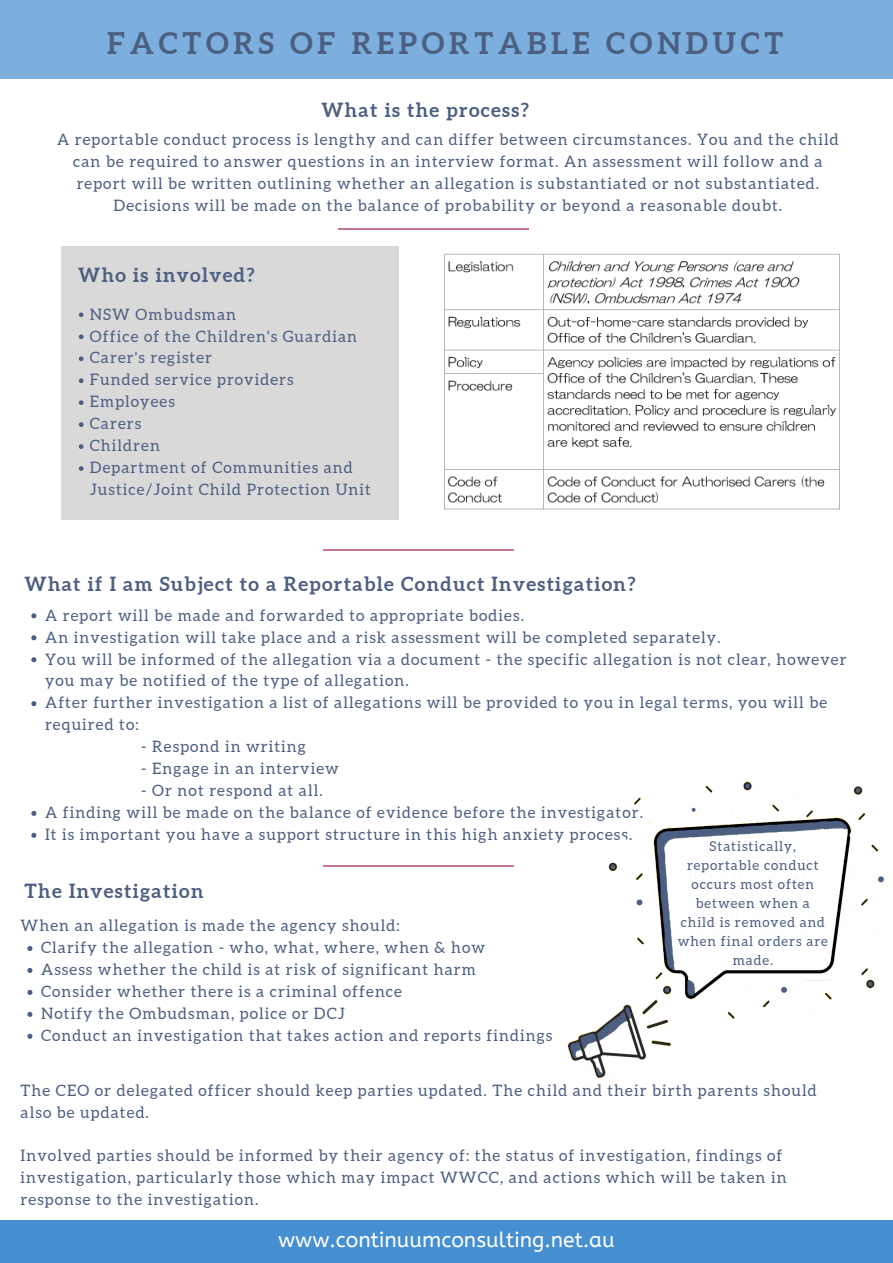
<style>
.page{position:relative;width:893px;height:1263px;background:#fff}
.page>*{position:absolute;margin:0;border:0;box-sizing:border-box;transform-origin:0 0}
.t1{font:700 29.78px "Aleo";letter-spacing:.16em;color:#4d5f81}
.t2{font:21px "A Bee Zee";color:#fff}
.t3{font:700 19.5px "Aleo";letter-spacing:.07em;color:#4d5f81}
.t4{font:15.75px/22px "Aleo";letter-spacing:.07em;color:#4d5f81}
.t5{font:13.58px/18.9px "Aleo";letter-spacing:.07em;color:#4d5f81;text-align:center}
</style>
<div class="page">
<div style="left:0;top:1220px;width:893px;height:43px;background:#468fd1"></div>
<img style="left:444px;top:253px;width:396px;height:257px">
<svg style="left:31px;top:613px;width:5px;height:5px"></svg>
<svg style="left:31px;top:635px;width:5px;height:5px"></svg>
<svg style="left:31px;top:657px;width:5px;height:5px"></svg>
<svg style="left:31px;top:701px;width:5px;height:5px"></svg>
<svg style="left:31px;top:811px;width:5px;height:5px"></svg>
<svg style="left:31px;top:833px;width:5px;height:5px"></svg>
<img style="left:567px;top:781px;width:322px;height:304px">
<div style="left:0;top:0;width:893px;height:79px;background:#7cafde"></div>
<svg style="left:27px;top:946px;width:5px;height:5px"></svg>
<svg style="left:27px;top:968px;width:5px;height:5px"></svg>
<svg style="left:27px;top:990px;width:5px;height:5px"></svg>
<svg style="left:27px;top:1012px;width:5px;height:5px"></svg>
<svg style="left:27px;top:1034px;width:5px;height:5px"></svg>
<div style="left:61px;top:246px;width:337px;height:274px;background:#d9d9d9"></div>
<svg style="left:79px;top:312px;width:5px;height:5px"></svg>
<svg style="left:79px;top:334px;width:5px;height:5px"></svg>
<svg style="left:79px;top:356px;width:5px;height:5px"></svg>
<svg style="left:79px;top:378px;width:5px;height:5px"></svg>
<svg style="left:79px;top:400px;width:5px;height:5px"></svg>
<svg style="left:79px;top:422px;width:5px;height:5px"></svg>
<svg style="left:79px;top:444px;width:5px;height:5px"></svg>
<svg style="left:79px;top:466px;width:5px;height:5px"></svg>
<hr style="left:324px;top:549px;width:190px;height:1px;background:#c57697">
<hr style="left:324px;top:865px;width:190px;height:2px;background:#c57697">
<hr style="left:338px;top:228px;width:190px;height:2px;background:#c57697">
<h1 class="t1" style="left:107px;top:26px;width:677px">FACTORS OF REPORTABLE CONDUCT</h1>
<p class="t3" style="left:321px;top:99px;width:209px">What is the process?</p>
<p class="t4" style="left:57px;top:129px;width:783px;text-align:center">A reportable conduct process is lengthy and can differ between circumstances. You and the child can be required to answer questions in an interview format. An assessment will follow and a report will be written outlining whether an allegation is substantiated or not substantiated.<br>Decisions will be made on the balance of probability or beyond a reasonable doubt.</p>
<p class="t3" style="left:78px;top:263px;width:178px">Who is involved?</p>
<p class="t4" style="left:90px;top:303px;width:282px">NSW Ombudsman<br>Office of the Children's Guardian<br>Carer's register<br>Funded service providers<br>Employees<br>Carers<br>Children<br>Department of Communities and<br>Justice/Joint Child Protection Unit</p>
<p class="t3" style="left:25px;top:573px;width:612px">What if I am Subject to a Reportable Conduct Investigation?</p>
<p class="t4" style="left:45px;top:604px;width:803px">A report will be made and forwarded to appropriate bodies.<br>An investigation will take place and a risk assessment will be completed separately.<br>You will be informed of the allegation via a document - the specific allegation is not clear, however you may be notified of the type of allegation.<br>After further investigation a list of allegations will be provided to you in legal terms, you will be required to:</p>
<p class="t4" style="left:141px;top:736px;width:166px">- Respond in writing</p>
<p class="t4" style="left:141px;top:758px;width:199px">- Engage in an interview</p>
<p class="t4" style="left:141px;top:779px;width:183px">- Or not respond at all.</p>
<p class="t4" style="left:45px;top:801px;width:599px">A finding will be made on the balance of evidence before the investigator.<br>It is important you have a support structure in this high anxiety process.</p>
<p class="t3" style="left:25px;top:880px;width:180px">The Investigation</p>
<p class="t4" style="left:21px;top:915px;width:380px">When an allegation is made the agency should:</p>
<p class="t4" style="left:41px;top:937px;width:513px">Clarify the allegation - who, what, where, when &amp; how<br>Assess whether the child is at risk of significant harm<br>Consider whether there is a criminal offence<br>Notify the Ombudsman, police or DCJ<br>Conduct an investigation that takes action and reports findings</p>
<p class="t5" style="left:678px;top:837px;width:152px">Statistically, reportable conduct occurs most often between when a child is removed and when final orders are made.</p>
<p class="t4" style="left:21px;top:1079px;width:797px">The CEO or delegated officer should keep parties updated. The child and their birth parents should also be updated.</p>
<p class="t4" style="left:21px;top:1145px;width:767px">Involved parties should be informed by their agency of: the status of investigation, findings of investigation, particularly those which may impact WWCC, and actions which will be taken in response to the investigation.</p>
<h2 class="t2" style="left:278px;top:1228px;width:338px">www.continuumconsulting.net.au</h2>
</div>
